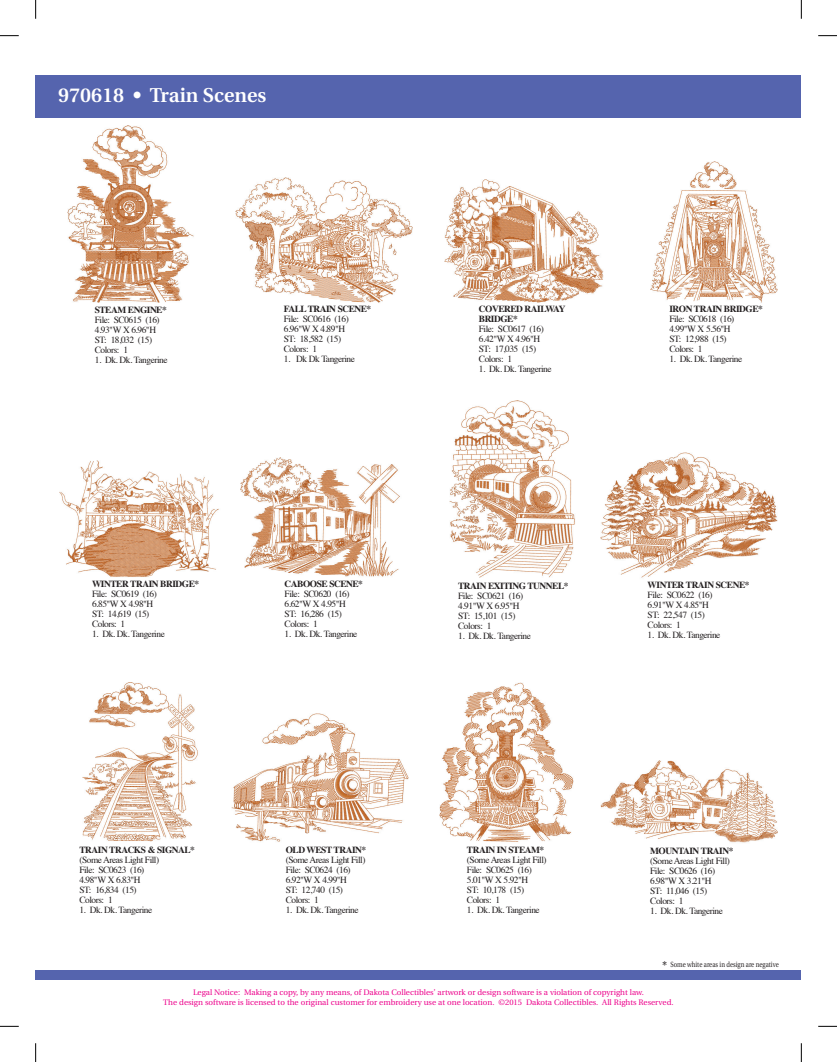
<style>
.page{position:relative;width:837px;height:1062px;background:#fff}
.page>*{position:absolute;margin:0;border:0;box-sizing:border-box;transform-origin:0 0}
.t1{font:600 20px "Utopia";color:#fff}
.t2{font:9.38px/10px "Times";letter-spacing:-.05em;color:#231f20}
.t3{font:700 9.38px/10px "Times";letter-spacing:-.05em;color:#231f20}
.t4{font:8px/10px "Utopia";color:#ed028c;text-align:center}
.t5{font:7.5px "Utopia";color:#231f20;scale:.8 1}
.s1{font-size:12.5px}
</style>
<div class="page">
<div style="left:36px;top:969px;width:765px;height:10px;background:#5564ae"></div>
<div style="left:36px;top:75px;width:765px;height:42px;background:#5564ae"></div>
<img style="left:67px;top:125px;width:127px;height:178px">
<img style="left:235px;top:177px;width:178px;height:126px">
<img style="left:449px;top:400px;width:126px;height:178px">
<img style="left:600px;top:452px;width:178px;height:126px">
<img style="left:600px;top:760px;width:178px;height:83px">
<img style="left:231px;top:713px;width:178px;height:129px">
<img style="left:444px;top:179px;width:160px;height:124px">
<img style="left:439px;top:682px;width:135px;height:160px">
<img style="left:82px;top:682px;width:116px;height:160px">
<img style="left:650px;top:161px;width:128px;height:142px">
<img style="left:59px;top:460px;width:160px;height:117px">
<img style="left:240px;top:457px;width:160px;height:120px">
<svg style="left:0;top:35px;width:19px;height:1px"></svg>
<svg style="left:818px;top:35px;width:18px;height:1px"></svg>
<svg style="left:0;top:1025px;width:19px;height:1px"></svg>
<svg style="left:818px;top:1025px;width:18px;height:1px"></svg>
<svg style="left:35px;top:0;width:1px;height:19px"></svg>
<svg style="left:35px;top:1043px;width:1px;height:18px"></svg>
<svg style="left:800px;top:0;width:1px;height:19px"></svg>
<svg style="left:800px;top:1043px;width:1px;height:18px"></svg>
<h1 class="t1" style="left:58px;top:84px;width:210px">970618 • Train Scenes</h1>
<p class="t3" style="left:95px;top:304px;width:73px">STEAM ENGINE*</p>
<p class="t2" style="left:95px;top:314px;width:66px">File: SC0615 (16)<br>4.93"W X 6.96"H<br>ST: 18,032 (15)<br>Colors: 1</p>
<p class="t2" style="left:95px;top:354px;width:74px">1. Dk. Dk. Tangerine</p>
<p class="t3" style="left:284px;top:303px;width:89px">FALL TRAIN SCENE*</p>
<p class="t2" style="left:284px;top:313px;width:66px">File: SC0616 (16)<br>6.96"W X 4.89"H<br>ST: 18,582 (15)<br>Colors: 1</p>
<p class="t2" style="left:284px;top:353px;width:73px">1. Dk Dk Tangerine</p>
<p class="t3" style="left:92px;top:578px;width:109px">WINTER TRAIN BRIDGE*</p>
<p class="t2" style="left:92px;top:588px;width:66px">File: SC0619 (16)<br>6.85"W X 4.98"H<br>ST: 14,619 (15)<br>Colors: 1</p>
<p class="t2" style="left:92px;top:628px;width:74px">1. Dk. Dk. Tangerine</p>
<p class="t3" style="left:79px;top:843px;width:117px">TRAIN TRACKS &amp; SIGNAL*</p>
<p class="t2" style="left:79px;top:853px;width:81px">(Some Areas Light Fill)<br>File: SC0623 (16)<br>4.98"W X 6.83"H<br>ST: 16,834 (15)<br>Colors: 1</p>
<p class="t2" style="left:79px;top:903px;width:74px">1. Dk. Dk. Tangerine</p>
<p class="t3" style="left:284px;top:578px;width:80px">CABOOSE SCENE*</p>
<p class="t2" style="left:284px;top:588px;width:66px">File: SC0620 (16)<br>6.62"W X 4.95"H<br>ST: 16,286 (15)<br>Colors: 1</p>
<p class="t2" style="left:284px;top:628px;width:74px">1. Dk. Dk. Tangerine</p>
<p class="t3" style="left:285px;top:843px;width:82px">OLD WEST TRAIN*</p>
<p class="t2" style="left:285px;top:854px;width:81px">(Some Areas Light Fill)<br>File: SC0624 (16)<br>6.92"W X 4.99"H<br>ST: 12,740 (15)<br>Colors: 1</p>
<p class="t2" style="left:285px;top:904px;width:74px">1. Dk. Dk. Tangerine</p>
<p class="t3" style="left:478px;top:302px;width:88px">COVERED RAILWAY<br>BRIDGE*</p>
<p class="t2" style="left:478px;top:322px;width:66px">File: SC0617 (16)<br>6.42"W X 4.96"H<br>ST: 17,035 (15)<br>Colors: 1</p>
<p class="t2" style="left:478px;top:362px;width:74px">1. Dk. Dk. Tangerine</p>
<p class="t3" style="left:669px;top:303px;width:95px">IRON TRAIN BRIDGE*</p>
<p class="t2" style="left:669px;top:313px;width:66px">File: SC0618 (16)<br>4.99"W X 5.56"H<br>ST: 12,988 (15)<br>Colors: 1</p>
<p class="t2" style="left:669px;top:353px;width:74px">1. Dk. Dk. Tangerine</p>
<p class="t3" style="left:458px;top:579px;width:112px">TRAIN EXITING TUNNEL*</p>
<p class="t2" style="left:458px;top:589px;width:66px">File: SC0621 (16)<br>4.91"W X 6.95"H<br>ST: 15,101 (15)<br>Colors: 1</p>
<p class="t2" style="left:458px;top:629px;width:74px">1. Dk. Dk. Tangerine</p>
<p class="t3" style="left:647px;top:579px;width:103px">WINTER TRAIN SCENE*</p>
<p class="t2" style="left:647px;top:589px;width:66px">File: SC0622 (16)<br>6.91"W X 4.85"H<br>ST: 22,547 (15)<br>Colors: 1</p>
<p class="t2" style="left:647px;top:629px;width:74px">1. Dk. Dk. Tangerine</p>
<p class="t3" style="left:467px;top:843px;width:79px">TRAIN IN STEAM*</p>
<p class="t2" style="left:467px;top:853px;width:81px">(Some Areas Light Fill)<br>File: SC0625 (16)<br>5.01"W X 5.92"H<br>ST: 10,178 (15)<br>Colors: 1</p>
<p class="t2" style="left:467px;top:903px;width:74px">1. Dk. Dk. Tangerine</p>
<p class="t3" style="left:650px;top:844px;width:85px">MOUNTAIN TRAIN*</p>
<p class="t2" style="left:650px;top:854px;width:81px">(Some Areas Light Fill)<br>File: SC0626 (16)<br>6.98"W X 3.21"H<br>ST: 11,046 (15)<br>Colors: 1</p>
<p class="t2" style="left:650px;top:904px;width:74px">1. Dk. Dk. Tangerine</p>
<p class="t5" style="left:662px;top:959px;width:147px"><span class="s1">*</span> Some white areas in design are negative</p>
<p class="t4" style="left:163px;top:987px;width:511px">Legal Notice: Making a copy, by any means, of Dakota Collectibles’ artwork or design software is a violation of copyright law.<br>The design software is licensed to the original customer for embroidery use at one location. ©2015 Dakota Collectibles. All Rights Reserved.</p>
</div>
